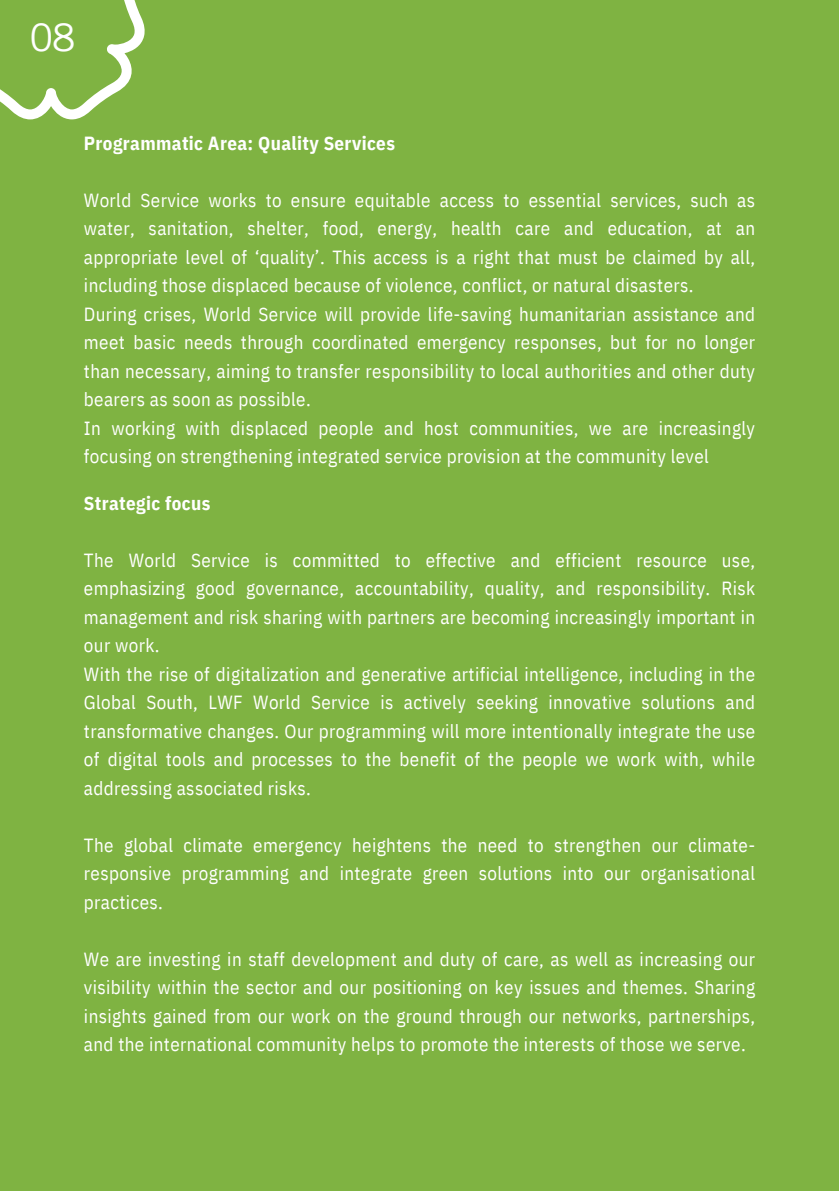
<style>
.page{position:relative;width:839px;height:1191px;background:#fff}
.page>*{position:absolute;margin:0;border:0;box-sizing:border-box;transform-origin:0 0}
.t1{font:38px "Trade Gothic LT Pro";color:#fff}
.t2{font:19px/28.4px "IBM Plex Sans Cond";letter-spacing:.02em;color:#fff;text-align:justify}
.t3{font:700 19px "IBM Plex Sans Cond";letter-spacing:.02em;color:#fff}
</style>
<div class="page">
<div style="left:0;top:0;width:838px;height:1191px;background:#7fb342"></div>
<svg style="left:0;top:0;width:145px;height:119px"></svg>
<p class="t1" style="left:30px;top:23px;width:47px">08</p>
<p class="t3" style="left:84px;top:130px;width:312px">Programmatic Area: Quality Services</p>
<h1 class="t2" style="left:84px;top:185px;width:672px">World Service works to ensure equitable access to essential services, such as water, sanitation, shelter, food, energy, health care and education, at an appropriate level of ‘quality’. This access is a right that must be claimed by all, including those displaced because of violence, conflict, or natural disasters.</h1>
<p class="t2" style="left:84px;top:299px;width:672px">During crises, World Service will provide life-saving humanitarian assistance and meet basic needs through coordinated emergency responses, but for no longer than necessary, aiming to transfer responsibility to local authorities and other duty bearers as soon as possible.</p>
<p class="t2" style="left:84px;top:413px;width:672px">In working with displaced people and host communities, we are increasingly focusing on strengthening integrated service provision at the community level</p>
<p class="t3" style="left:84px;top:490px;width:128px">Strategic focus</p>
<h1 class="t2" style="left:84px;top:546px;width:672px">The World Service is committed to effective and efficient resource use, emphasizing good governance, accountability, quality, and responsibility. Risk management and risk sharing with partners are becoming increasingly important in our work.</h1>
<p class="t2" style="left:84px;top:660px;width:672px">With the rise of digitalization and generative artificial intelligence, including in the Global South, LWF World Service is actively seeking innovative solutions and transformative changes. Our programming will more intentionally integrate the use of digital tools and processes to the benefit of the people we work with, while addressing associated risks.</p>
<p class="t2" style="left:84px;top:831px;width:672px">The global climate emergency heightens the need to strengthen our climate&shy;responsive programming and integrate green solutions into our organisational practices.</p>
<p class="t2" style="left:84px;top:945px;width:672px">We are investing in staff development and duty of care, as well as increasing our visibility within the sector and our positioning on key issues and themes. Sharing insights gained from our work on the ground through our networks, partnerships, and the international community helps to promote the interests of those we serve.</p>
</div>
